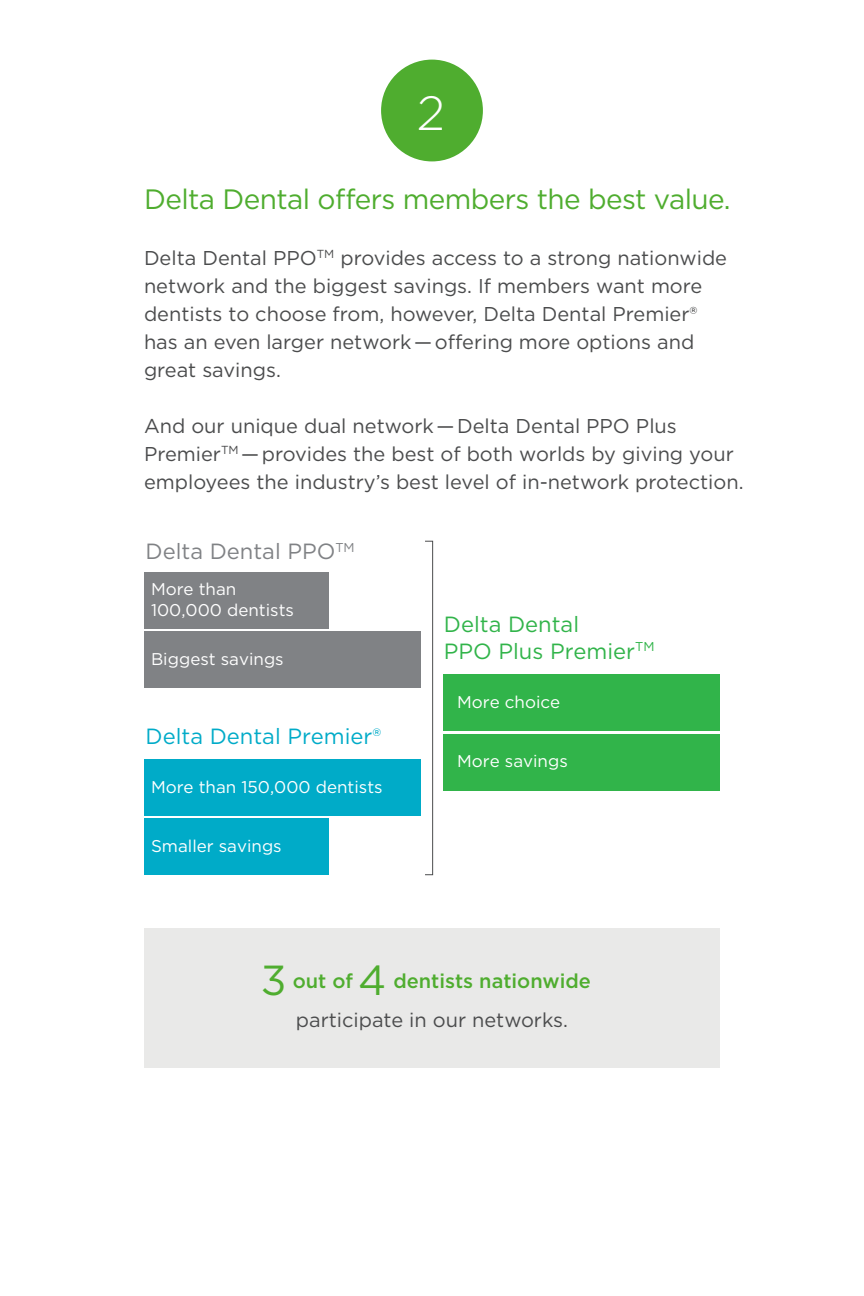
<style>
.page{position:relative;width:864px;height:1296px;background:#fff}
.page>*{position:absolute;margin:0;border:0;box-sizing:border-box;transform-origin:0 0}
.t1{font:300 48px "Gotham";color:#fff}
.t2{font:42px "Gotham";color:#4fad2f}
.t3{font:28px "Gotham";letter-spacing:-.02em;color:#4fad2f}
.t4{font:22px/26.4px "Gotham";color:#31b44a}
.t5{font:22px "Gotham";color:#00abc8}
.t6{font:22px "Gotham";color:#808285}
.t7{font:20px/28px "Gotham";color:#4b4c4d}
.t8{font:500 20px "Gotham";color:#4fad2f}
.t9{font:17px/20.4px "Gotham";color:#fff}
</style>
<div class="page">
<div style="left:381px;top:60px;width:102px;height:101px;background:#4fad2f;border-radius:50%"></div>
<div style="left:144px;top:928px;width:576px;height:140px;background:#e9e9e8"></div>
<div style="left:144px;top:572px;width:184px;height:57px;background:#808285"></div>
<div style="left:144px;top:632px;width:276px;height:56px;background:#808285"></div>
<div style="left:144px;top:760px;width:276px;height:56px;background:#00abc8"></div>
<div style="left:144px;top:819px;width:184px;height:56px;background:#00abc8"></div>
<div style="left:444px;top:675px;width:276px;height:56px;background:#31b44a"></div>
<div style="left:444px;top:734px;width:276px;height:56px;background:#31b44a"></div>
<div style="left:425px;top:541px;width:8px;height:334px;border:1px solid #4b4c4d"></div>
<p class="t1" style="left:417px;top:82px;width:30px">2</p>
<p class="t3" style="left:144px;top:181px;width:588px">Delta Dental offers members the best value.</p>
<p class="t7" style="left:144px;top:243px;width:585px">Delta Dental PPO<sup>TM</sup> provides access to a strong nationwide network and the biggest savings. If members want more dentists to choose from, however, Delta Dental Premier® has an even larger network — offering more options and great savings.</p>
<p class="t7" style="left:144px;top:411px;width:601px">And our unique dual network — Delta Dental PPO Plus<br>Premier<sup>TM</sup> — provides the best of both worlds by giving your employees the industry’s best level of in-network protection.</p>
<p class="t6" style="left:145px;top:537px;width:211px">Delta Dental PPO<sup>TM</sup></p>
<p class="t9" style="left:151px;top:579px;width:144px">More than<br>100,000 dentists</p>
<p class="t9" style="left:151px;top:648px;width:134px">Biggest savings</p>
<p class="t5" style="left:145px;top:722px;width:237px">Delta Dental Premier®</p>
<p class="t9" style="left:151px;top:776px;width:233px">More than 150,000 dentists</p>
<p class="t9" style="left:151px;top:835px;width:132px">Smaller savings</p>
<p class="t4" style="left:444px;top:611px;width:212px">Delta Dental<br>PPO Plus Premier<sup>TM</sup></p>
<p class="t9" style="left:457px;top:691px;width:105px">More choice</p>
<p class="t9" style="left:457px;top:751px;width:112px">More savings</p>
<p class="t2" style="left:261px;top:954px;width:27px">3</p>
<p class="t8" style="left:293px;top:968px;width:62px">out of</p>
<p class="t2" style="left:358px;top:954px;width:30px">4</p>
<p class="t8" style="left:393px;top:968px;width:199px">dentists nationwide</p>
<p class="t7" style="left:296px;top:1005px;width:274px">participate in our networks.</p>
</div>
